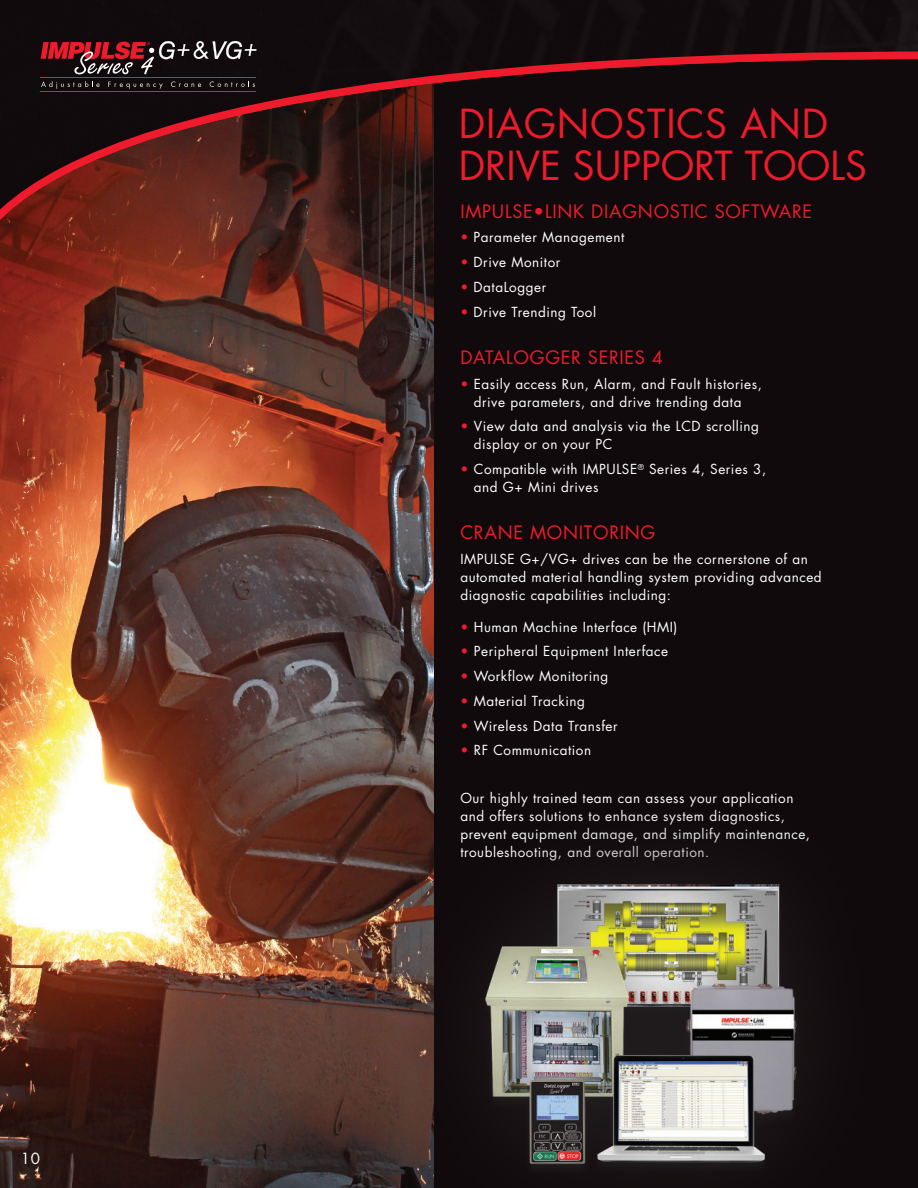
<style>
.page{position:relative;width:918px;height:1188px;background:#fff}
.page>*{position:absolute;margin:0;border:0;box-sizing:border-box;transform-origin:0 0}
.t1{font:39px/42px "Futura Std";color:#ee1b2c}
.t2{font:18px "Futura Std";letter-spacing:.04em;color:#ee1b2c}
.t3{font:15px "Futura Std";color:#fff}
.t4{font:13.5px/18px "Futura Std";letter-spacing:.04em;color:#fff}
.s1{color:#ee1b2c}
</style>
<div class="page">
<div style="left:0;top:36px;width:918px;height:1152px;background:#110a0c"></div>
<img style="left:0;top:303px;width:433px;height:885px">
<svg style="left:0;top:0;width:918px;height:303px"></svg>
<svg style="left:41px;top:41px;width:215px;height:33px"></svg>
<svg style="left:41px;top:81px;width:59px;height:8px"></svg>
<svg style="left:108px;top:82px;width:55px;height:7px"></svg>
<svg style="left:171px;top:82px;width:30px;height:5px"></svg>
<svg style="left:210px;top:81px;width:45px;height:6px"></svg>
<hr style="left:41px;top:77px;width:215px;height:1px;background:#ee1b2c">
<hr style="left:41px;top:91px;width:215px;height:1px;background:#ee1b2c">
<svg style="left:390px;top:784px;width:44px;height:404px;background:#573b33"></svg>
<img style="left:484px;top:884px;width:314px;height:286px">
<p class="t3" style="left:21px;top:1151px;width:21px">10</p>
<h1 class="t1" style="left:459px;top:106px;width:410px">DIAGNOSTICS AND<br>DRIVE SUPPORT TOOLS</h1>
<h2 class="t2" style="left:460px;top:202px;width:353px">IMPULSE•LINK DIAGNOSTIC SOFTWARE</h2>
<p class="t4" style="left:460px;top:229px;width:166px"><span class="s1">•</span> Parameter Management</p>
<p class="t4" style="left:460px;top:254px;width:102px"><span class="s1">•</span> Drive Monitor</p>
<p class="t4" style="left:460px;top:279px;width:87px"><span class="s1">•</span> DataLogger</p>
<p class="t4" style="left:460px;top:304px;width:137px"><span class="s1">•</span> Drive Trending Tool</p>
<h2 class="t2" style="left:460px;top:349px;width:204px">DATALOGGER SERIES 4</h2>
<p class="t4" style="left:460px;top:376px;width:303px;text-align:center"><span class="s1">•</span> Easily access Run, Alarm, and Fault histories, drive parameters, and drive trending data</p>
<p class="t4" style="left:474px;top:418px;width:287px;text-indent:-14px"><span class="s1">•</span> View data and analysis via the LCD scrolling display or on your PC</p>
<p class="t4" style="left:474px;top:461px;width:294px;text-indent:-14px"><span class="s1">•</span> Compatible with IMPULSE<sup>®</sup> Series 4, Series 3, and G+ Mini drives</p>
<h2 class="t2" style="left:460px;top:524px;width:196px">CRANE MONITORING</h2>
<p class="t4" style="left:460px;top:551px;width:363px">IMPULSE G+/VG+ drives can be the cornerstone of an automated material handling system providing advanced diagnostic capabilities including:</p>
<p class="t4" style="left:460px;top:619px;width:219px"><span class="s1">•</span> Human Machine Interface (HMI)</p>
<p class="t4" style="left:460px;top:643px;width:209px"><span class="s1">•</span> Peripheral Equipment Interface</p>
<p class="t4" style="left:460px;top:668px;width:150px"><span class="s1">•</span> Workflow Monitoring</p>
<p class="t4" style="left:460px;top:693px;width:126px"><span class="s1">•</span> Material Tracking</p>
<p class="t4" style="left:460px;top:718px;width:159px"><span class="s1">•</span> Wireless Data Transfer</p>
<p class="t4" style="left:460px;top:742px;width:132px"><span class="s1">•</span> RF Communication</p>
<p class="t4" style="left:460px;top:790px;width:351px">Our highly trained team can assess your application and offers solutions to enhance system diagnostics, prevent equipment damage, and simplify maintenance, troubleshooting, and overall operation.</p>
</div>
